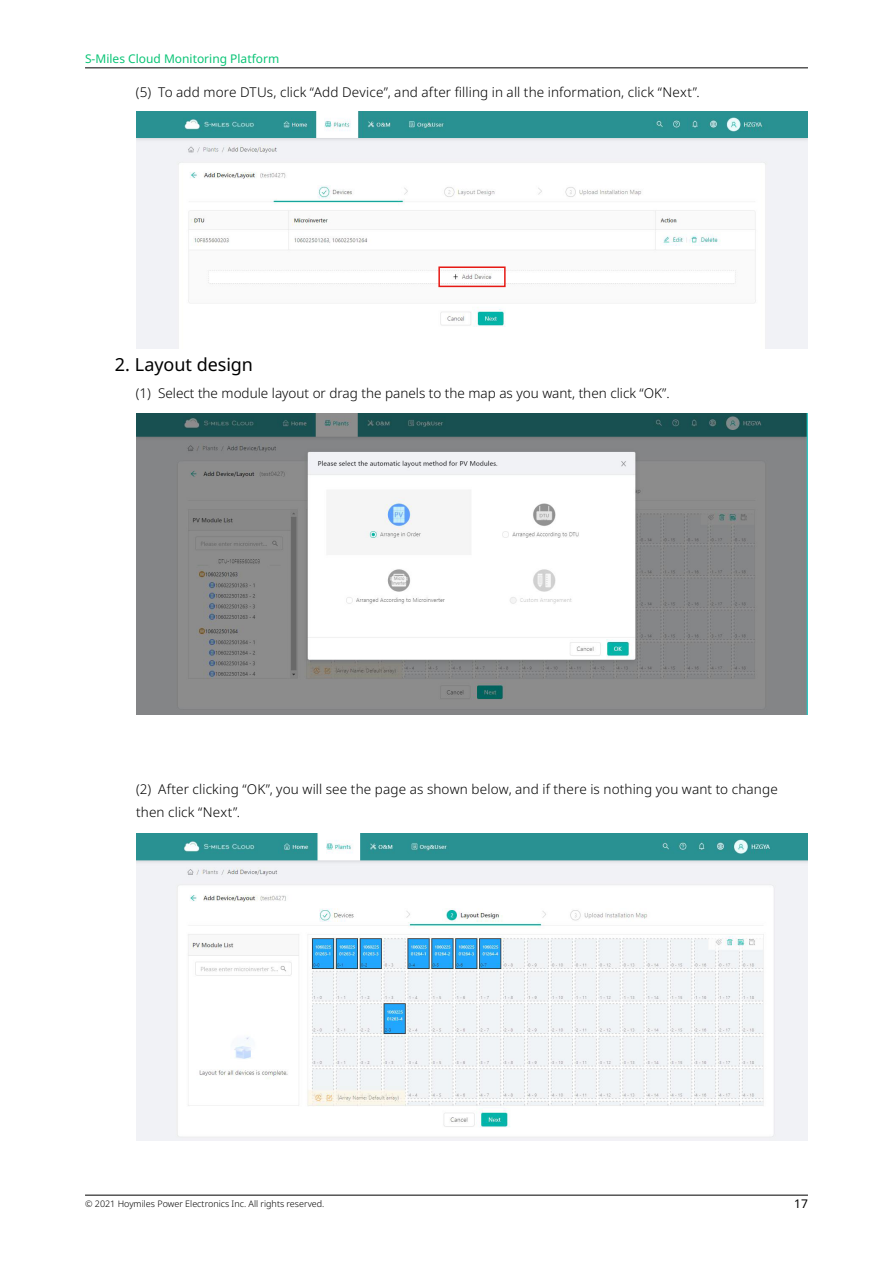
<style>
.page{position:relative;width:893px;height:1263px;background:#fff}
.page>*{position:absolute;margin:0;border:0;box-sizing:border-box;transform-origin:0 0}
.t1{font:18px "Noto Sans";letter-spacing:-.005em;color:#000}
.t2{font:300 13.5px/22.5px "Noto Sans";letter-spacing:.01em;color:#000}
.t3{font:12px "Noto Sans";color:#0ac476}
.t4{font:12px "Noto Sans";color:#000}
.t5{font:300 9px "Noto Sans";color:#000}
</style>
<div class="page">
<hr style="left:85px;top:1195px;width:723px;height:1px;background:#000">
<hr style="left:85px;top:68px;width:723px;height:1px;background:#000">
<img style="left:136px;top:413px;width:672px;height:301px">
<img style="left:136px;top:833px;width:672px;height:307px">
<img style="left:136px;top:112px;width:672px;height:237px">
<div style="left:438px;top:266px;width:68px;height:21px;border:2px solid #e61914"></div>
<p class="t3" style="left:85px;top:51px;width:196px">S-Miles Cloud Monitoring Platform</p>
<p class="t2" style="left:136px;top:81px;width:565px">(5) To add more DTUs, click “Add Device”, and after filling in all the information, click “Next”.</p>
<h1 class="t1" style="left:115px;top:351px;width:140px">2. Layout design</h1>
<p class="t2" style="left:136px;top:382px;width:535px">(1) Select the module layout or drag the panels to the map as you want, then click “OK”.</p>
<p class="t2" style="left:136px;top:778px;width:643px">(2) After clicking “OK”, you will see the page as shown below, and if there is nothing you want to change then click “Next”.</p>
<p class="t5" style="left:85px;top:1197px;width:241px">© 2021 Hoymiles Power Electronics Inc. All rights reserved.</p>
<p class="t4" style="left:794px;top:1195px;width:15px">17</p>
</div>
